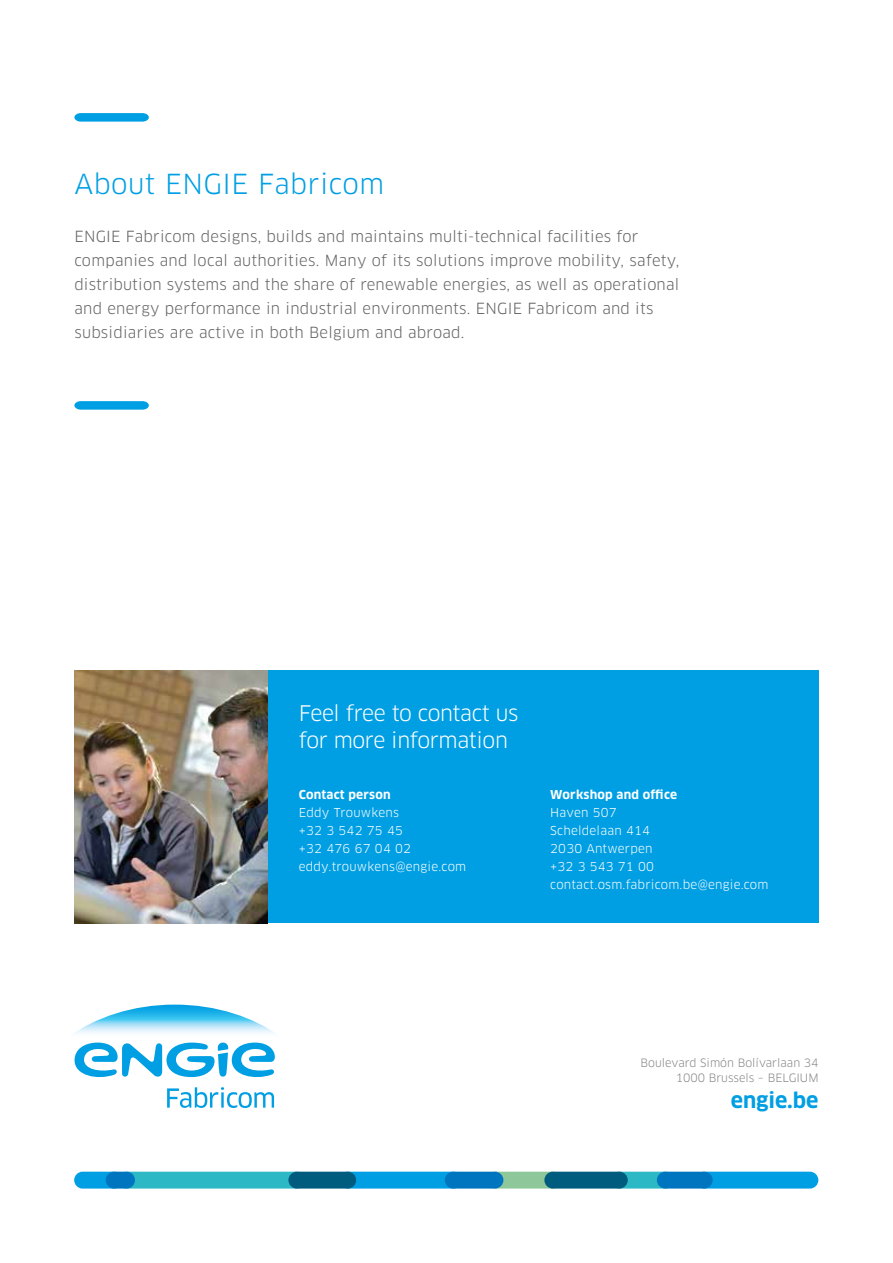
<style>
.page{position:relative;width:893px;height:1263px;background:#fff}
.page>*{position:absolute;margin:0;border:0;box-sizing:border-box;transform-origin:0 0}
.t1{font:27px "Clan Pro";letter-spacing:.02em;color:#009fe3}
.t2{font:21px/27px "Clan Pro";letter-spacing:-.02em;color:#fff}
.t3{font:700 21px "Clan Pro";color:#009fe3}
.t4{font:15px/24px "Clan Pro";letter-spacing:.015em;color:#646363}
.t5{font:12px/18px "Clan Pro";letter-spacing:.02em;color:#fff}
.t6{font:700 12px "Clan Pro";letter-spacing:.02em;color:#fff}
.t7{font:11.25px/15px "Clan Pro";color:#878787;text-align:right}
</style>
<div class="page">
<div style="left:696px;top:1172px;width:122px;height:16px;background:#009fe3;border-radius:8px"></div>
<div style="left:611px;top:1172px;width:63px;height:16px;background:#2db8c5;border-radius:8px"></div>
<div style="left:486px;top:1172px;width:75px;height:16px;background:#8ec89a;border-radius:8px"></div>
<div style="left:544px;top:1172px;width:84px;height:16px;background:#005c7e;border-radius:8px"></div>
<div style="left:339px;top:1172px;width:123px;height:16px;background:#009fe3;border-radius:8px"></div>
<div style="left:118px;top:1172px;width:187px;height:16px;background:#2db8c5;border-radius:8px"></div>
<div style="left:74px;top:1172px;width:49px;height:16px;background:#009fe3;border-radius:8px"></div>
<div style="left:445px;top:1172px;width:58px;height:16px;background:#0075bf;border-radius:8px"></div>
<div style="left:288px;top:1172px;width:68px;height:16px;background:#005c7e;border-radius:8px"></div>
<div style="left:106px;top:1172px;width:29px;height:16px;background:#0075bf;border-radius:8px"></div>
<div style="left:657px;top:1172px;width:56px;height:16px;background:#0075bf;border-radius:8px"></div>
<svg style="left:167px;top:1087px;width:107px;height:21px"></svg>
<svg style="left:74px;top:1004px;width:201px;height:74px"></svg>
<div style="left:265px;top:671px;width:554px;height:252px;background:#009fe3"></div>
<img style="left:74px;top:671px;width:194px;height:252px">
<svg style="left:74px;top:113px;width:75px;height:9px"></svg>
<svg style="left:74px;top:401px;width:75px;height:9px"></svg>
<h1 class="t1" style="left:74px;top:168px;width:311px">About ENGIE Fabricom</h1>
<p class="t4" style="left:74px;top:224px;width:607px">ENGIE Fabricom designs, builds and maintains multi-technical facilities for companies and local authorities. Many of its solutions improve mobility, safety, distribution systems and the share of renewable energies, as well as operational and energy performance in industrial environments. ENGIE Fabricom and its subsidiaries are active in both Belgium and abroad.</p>
<h2 class="t2" style="left:299px;top:700px;width:221px">Feel free to contact us for more information</h2>
<p class="t6" style="left:299px;top:787px;width:94px">Contact person</p>
<p class="t5" style="left:299px;top:803px;width:169px">Eddy Trouwkens<br>+32 3 542 75 45<br>+32 476 67 04 02 eddy.trouwkens@engie.com</p>
<p class="t6" style="left:550px;top:787px;width:128px">Workshop and office</p>
<p class="t5" style="left:550px;top:803px;width:220px">Haven 507<br>Scheldelaan 414<br>2030 Antwerpen<br>+32 3 543 71 00 contact.osm.fabricom.be@engie.com</p>
<p class="t7" style="left:641px;top:1056px;width:179px">Boulevard Simón Bolívarlaan 34<br>1000 Brussels – BELGIUM</p>
<h2 class="t3" style="left:731px;top:1088px;width:89px">engie.be</h2>
</div>
